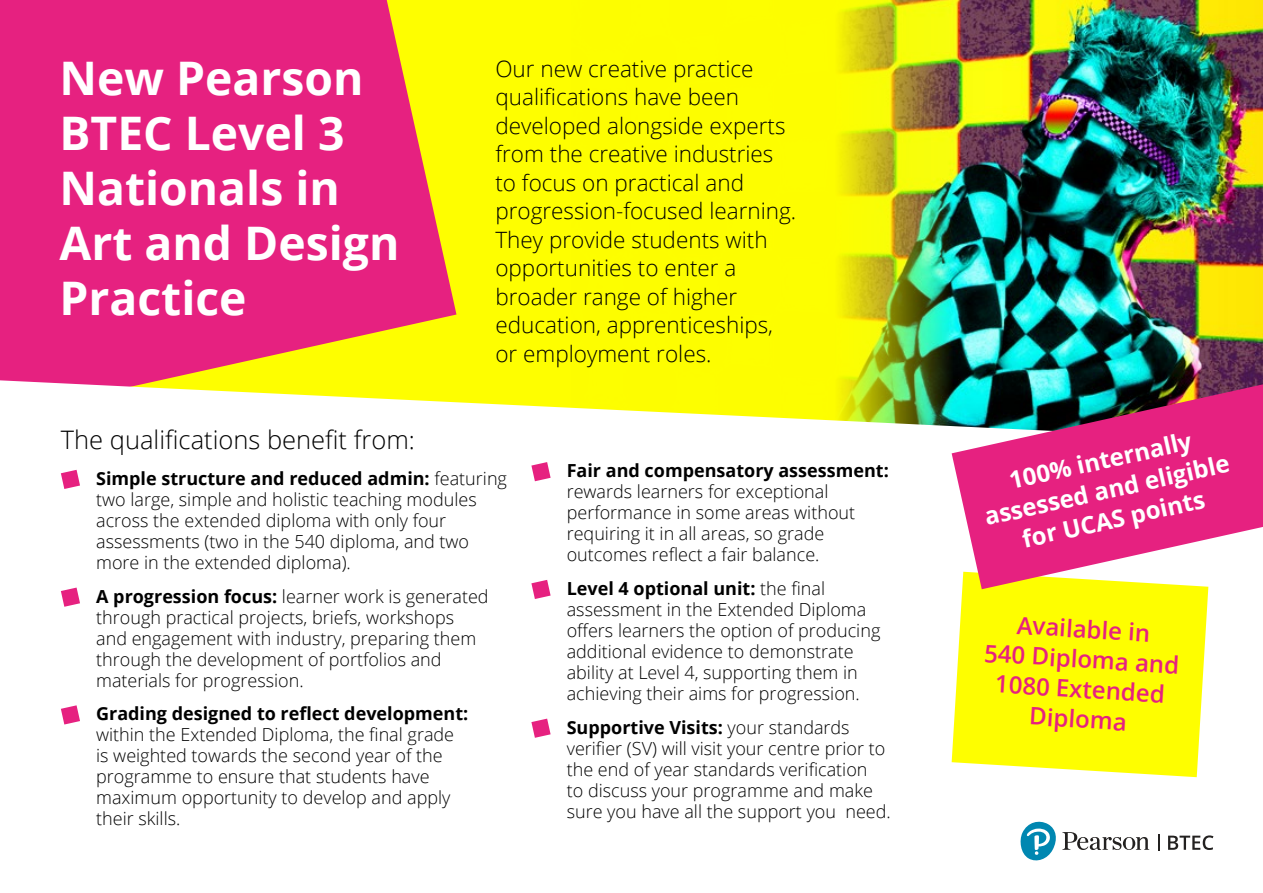
<style>
.page{position:relative;width:1263px;height:893px;background:#fff}
.page>*{position:absolute;margin:0;border:0;box-sizing:border-box;transform-origin:0 0}
.t1{font:700 46.2px/54.9px "Open Sans";color:#fff}
.t2{font:300 25.5px "Open Sans";color:#000}
.t3{font:700 24px/30px "Open Sans";color:#fff;text-align:center}
.t4{font:600 24px/30px "Open Sans";color:#e62180;text-align:center}
.t5{font:300 22.5px/28.5px "Open Sans";color:#000}
.t6{font:300 18px/21px "Open Sans";color:#000}
.s1{font-weight:700}
</style>
<div class="page">
<div style="left:0;top:0;width:1263px;height:668px;background:#fefe00"></div>
<img style="left:839px;top:0;width:424px;height:380px">
<svg style="left:0;top:0;width:456px;height:380px;background:#e83b70"></svg>
<div style="left:0;top:380px;width:1263px;height:481px;background:#fff"></div>
<svg style="left:952px;top:589px;width:256px;height:188px;fill:#fefe00"></svg>
<svg style="left:952px;top:384px;width:311px;height:205px;background:#cb548b"></svg>
<svg style="left:1020px;top:822px;width:129px;height:38px"></svg>
<svg style="left:1158px;top:835px;width:1px;height:16px"></svg>
<svg style="left:1168px;top:835px;width:45px;height:15px"></svg>
<svg style="left:61px;top:470px;width:19px;height:19px"></svg>
<svg style="left:61px;top:588px;width:19px;height:19px"></svg>
<svg style="left:61px;top:705px;width:19px;height:19px"></svg>
<svg style="left:531px;top:462px;width:20px;height:19px"></svg>
<svg style="left:531px;top:580px;width:20px;height:19px"></svg>
<svg style="left:531px;top:719px;width:20px;height:19px"></svg>
<p class="t1" style="left:60px;top:50px;width:341px">New Pearson<br>BTEC Level 3<br>Nationals in<br>Art and Design<br>Practice</p>
<p class="t5" style="left:495px;top:54px;width:302px">Our new creative practice qualifications have been developed alongside experts from the creative industries to focus on practical and progression-focused learning.<br>They provide students with opportunities to enter a broader range of higher education, apprenticeships, or employment roles.</p>
<p class="t2" style="left:61px;top:422px;width:356px">The qualifications benefit from:</p>
<p class="t6" style="left:96px;top:467px;width:412px"><span class="s1">Simple structure and reduced admin:</span> featuring two large, simple and holistic teaching modules across the extended diploma with only four assessments (two in the 540 diploma, and two more in the extended diploma).</p>
<p class="t6" style="left:96px;top:585px;width:394px"><span class="s1">A progression focus:</span> learner work is generated through practical projects, briefs, workshops and engagement with industry, preparing them through the development of portfolios and materials for progression.</p>
<p class="t6" style="left:96px;top:703px;width:374px"><span class="s1">Grading designed to reflect development: </span>within the Extended Diploma, the final grade is weighted towards the second year of the programme to ensure that students have maximum opportunity to develop and apply their skills.</p>
<p class="t6" style="left:567px;top:459px;width:324px"><span class="s1">Fair and compensatory assessment: </span>rewards learners for exceptional performance in some areas without requiring it in all areas, so grade outcomes reflect a fair balance.</p>
<p class="t6" style="left:567px;top:577px;width:315px"><span class="s1">Level 4 optional unit:</span> the final assessment in the Extended Diploma offers learners the option of producing additional evidence to demonstrate ability at Level 4, supporting them in achieving their aims for progression.</p>
<p class="t6" style="left:567px;top:716px;width:326px"><span class="s1">Supportive Visits:</span> your standards verifier (SV) will visit your centre prior to the end of year standards verification<br>to discuss your programme and make sure you have all the support you need.</p>
<p class="t3" style="left:975px;top:471px;width:252px;rotate:-12deg">100% internally assessed and eligible for UCAS points</p>
<p class="t4" style="left:988px;top:607px;width:197px;rotate:4deg">Available in<br>540 Diploma and<br>1080 Extended<br>Diploma</p>
</div>
